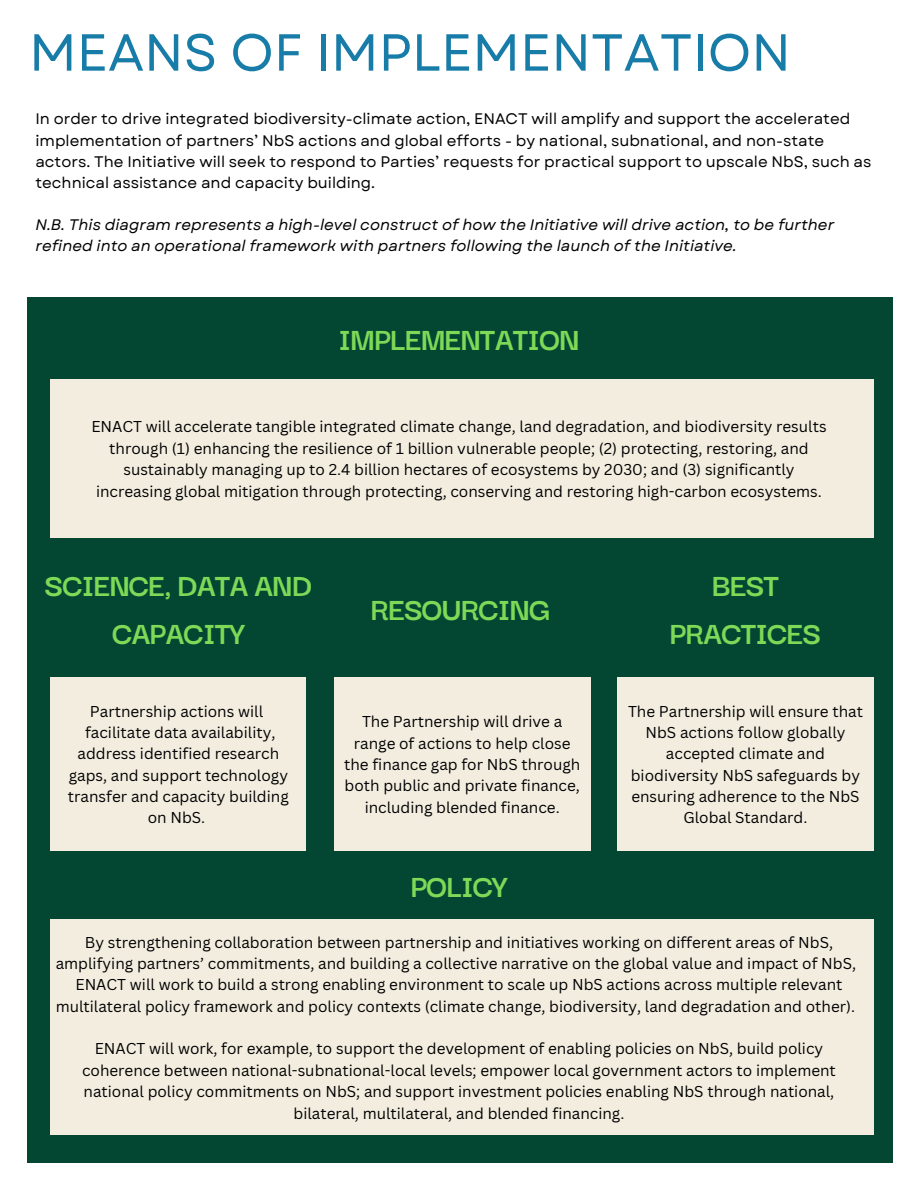
<style>
.page{position:relative;width:918px;height:1188px;background:#fff}
.page>*{position:absolute;margin:0;border:0;box-sizing:border-box;transform-origin:0 0}
.t1{font:52.05px "Garet";color:#177ca7}
.t2{font:700 33.9px/47.2px "Darker Grotesque";letter-spacing:-.03em;color:#7ed957;text-align:center}
.t3{font:15.3px/21.3px "Canva Sans";color:#000;text-align:center}
.t4{font:15.3px/21.1px "Garet";color:#000}
.t5{font:italic 15.3px/21.1px "Garet";color:#000}
</style>
<div class="page">
<div style="left:28px;top:297px;width:865px;height:866px;background:#034733"></div>
<div style="left:51px;top:379px;width:823px;height:159px;background:#f3ede0"></div>
<div style="left:51px;top:677px;width:255px;height:174px;background:#f3ede0"></div>
<div style="left:334px;top:677px;width:257px;height:174px;background:#f3ede0"></div>
<div style="left:617px;top:677px;width:257px;height:174px;background:#f3ede0"></div>
<div style="left:51px;top:919px;width:823px;height:216px;background:#f3ede0"></div>
<h1 class="t1" style="left:29px;top:15px;width:763px">MEANS OF IMPLEMENTATION</h1>
<p class="t4" style="left:35px;top:109px;width:837px">In order to drive integrated biodiversity-climate action, ENACT will amplify and support the accelerated implementation of partners’ NbS actions and global efforts - by national, subnational, and non-state actors. The Initiative will seek to respond to Parties’ requests for practical support to upscale NbS, such as technical assistance and capacity building.</p>
<p class="t5" style="left:35px;top:214px;width:800px">N.B. This diagram represents a high-level construct of how the Initiative will drive action, to be further refined into an operational framework with partners following the launch of the Initiative.</p>
<h2 class="t2" style="left:338px;top:313px;width:243px">IMPLEMENTATION</h2>
<p class="t3" style="left:91px;top:416px;width:737px">ENACT will accelerate tangible integrated climate change, land degradation, and biodiversity results through (1) enhancing the resilience of 1 billion vulnerable people; (2) protecting, restoring, and sustainably managing up to 2.4 billion hectares of ecosystems by 2030; and (3) significantly increasing global mitigation through protecting, conserving and restoring high-carbon ecosystems.</p>
<h2 class="t2" style="left:45px;top:560px;width:269px">SCIENCE, DATA AND<br>CAPACITY</h2>
<h2 class="t2" style="left:370px;top:583px;width:181px">RESOURCING</h2>
<h2 class="t2" style="left:670px;top:560px;width:153px">BEST<br>PRACTICES</h2>
<p class="t3" style="left:68px;top:700px;width:222px">Partnership actions will facilitate data availability, address identified research gaps, and support technology transfer and capacity building on NbS.</p>
<p class="t3" style="left:344px;top:711px;width:238px">The Partnership will drive a range of actions to help close the finance gap for NbS through both public and private finance, including blended finance.</p>
<p class="t3" style="left:628px;top:700px;width:236px">The Partnership will ensure that<br>NbS actions follow globally accepted climate and biodiversity NbS safeguards by ensuring adherence to the NbS<br>Global Standard.</p>
<h2 class="t2" style="left:411px;top:860px;width:98px">POLICY</h2>
<p class="t3" style="left:56px;top:931px;width:802px">By strengthening collaboration between partnership and initiatives working on different areas of NbS, amplifying partners’ commitments, and building a collective narrative on the global value and impact of NbS, ENACT will work to build a strong enabling environment to scale up NbS actions across multiple relevant multilateral policy framework and policy contexts (climate change, biodiversity, land degradation and other).</p>
<p class="t3" style="left:82px;top:1038px;width:755px">ENACT will work, for example, to support the development of enabling policies on NbS, build policy coherence between national-subnational-local levels; empower local government actors to implement national policy commitments on NbS; and support investment policies enabling NbS through national, bilateral, multilateral, and blended financing.</p>
</div>
